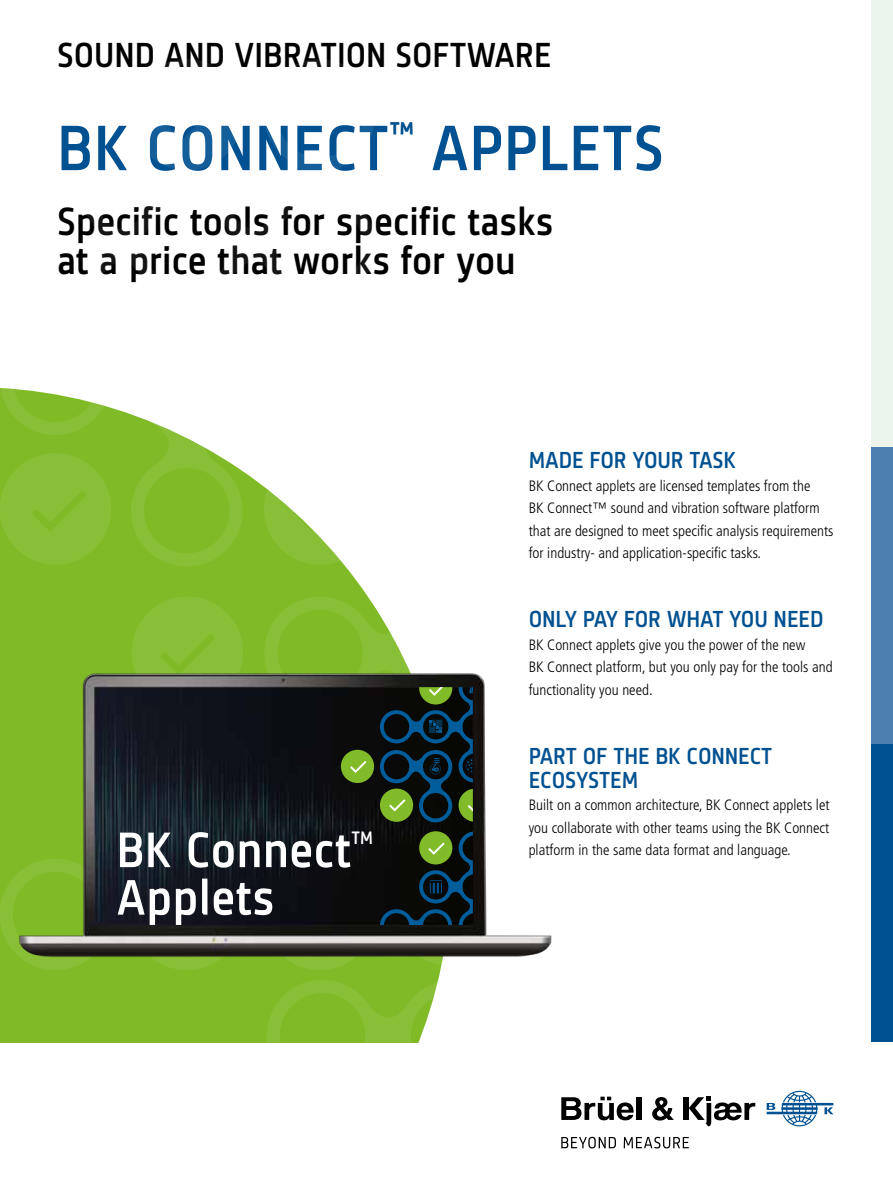
<style>
.page{position:relative;width:893px;height:1191px;background:#fff}
.page>*{position:absolute;margin:0;border:0;box-sizing:border-box;transform-origin:0 0}
.t1{font:500 66.15px "Sinews Sans Pro";letter-spacing:.01em;color:#005191}
.t2{font:500 51.45px "Sinews Sans Pro";letter-spacing:.005em;color:#fff}
.t3{font:500 40.65px/39px "Sinews Sans Pro";color:#000}
.t4{font:500 36px "Sinews Sans Pro";color:#000}
.t5{font:500 24px/24px "Sinews Sans Pro";letter-spacing:-.005em;color:#005191}
.t6{font:500 18.6px "Sinews Sans Pro";color:#fff}
.t7{font:300 condensed 15px/22.5px "Frutiger LT Std";color:#000}
</style>
<div class="page">
<div style="left:872px;top:446px;width:21px;height:298px;background:#4d80b1"></div>
<div style="left:872px;top:744px;width:21px;height:298px;background:#005191"></div>
<div style="left:872px;top:0;width:21px;height:446px;background:#ebf5ec"></div>
<div style="left:684px;top:1097px;width:5px;height:23px;background:#000"></div>
<div style="left:636px;top:1097px;width:5px;height:23px;background:#000"></div>
<svg style="left:652px;top:1097px;width:22px;height:23px"></svg>
<svg style="left:689px;top:1096px;width:66px;height:30px"></svg>
<svg style="left:561px;top:1096px;width:73px;height:24px"></svg>
<svg style="left:767px;top:1090px;width:66px;height:36px"></svg>
<svg style="left:561px;top:1136px;width:55px;height:12px"></svg>
<svg style="left:624px;top:1136px;width:65px;height:12px"></svg>
<svg style="left:0;top:471px;width:441px;height:571px;fill:#80ba27"></svg>
<svg style="left:264px;top:471px;width:112px;height:93px"></svg>
<svg style="left:267px;top:979px;width:174px;height:63px;background:#8bc03a"></svg>
<svg style="left:0;top:388px;width:243px;height:178px;fill:#80ba27"></svg>
<svg style="left:131px;top:597px;width:310px;height:373px"></svg>
<svg style="left:0;top:453px;width:111px;height:111px;background:#86bd33"></svg>
<img style="left:0;top:660px;width:552px;height:309px">
<div style="left:341px;top:750px;width:33px;height:33px;background:#81bb2a;border-radius:50%"></div>
<svg style="left:350px;top:761px;width:16px;height:12px"></svg>
<svg style="left:380px;top:831px;width:93px;height:135px;background:#2c3c2f"></svg>
<svg style="left:380px;top:687px;width:94px;height:135px;background:#17332c"></svg>
<svg style="left:430px;top:880px;width:12px;height:13px"></svg>
<h3 class="t4" style="left:57px;top:35px;width:496px">SOUND AND VIBRATION SOFTWARE</h3>
<h1 class="t1" style="left:57px;top:112px;width:609px">BK CONNECT<sup>™</sup> APPLETS</h1>
<h3 class="t3" style="left:57px;top:202px;width:498px">Specific tools for specific tasks at a price that works for you</h3>
<h3 class="t5" style="left:529px;top:448px;width:209px">MADE FOR YOUR TASK</h3>
<p class="t7" style="left:529px;top:474px;width:306px">BK Connect applets are licensed templates from the<br>BK Connect™ sound and vibration software platform that are designed to meet specific analysis requirements for industry- and application-specific tasks.</p>
<h2 class="t2" style="left:117px;top:821px;width:236px">BK Connect</h2>
<p class="t6" style="left:351px;top:828px;width:23px">TM</p>
<h2 class="t2" style="left:117px;top:869px;width:160px">Applets</h2>
<h3 class="t5" style="left:529px;top:607px;width:296px">ONLY PAY FOR WHAT YOU NEED</h3>
<p class="t7" style="left:529px;top:633px;width:305px">BK Connect applets give you the power of the new<br>BK Connect platform, but you only pay for the tools and functionality you need.</p>
<h3 class="t5" style="left:529px;top:744px;width:245px">PART OF THE BK CONNECT<br>ECOSYSTEM</h3>
<p class="t7" style="left:529px;top:794px;width:302px;text-align:justify">Built on a common architecture, BK Connect applets let you collaborate with other teams using the BK Connect platform in the same data format and language.</p>
</div>
